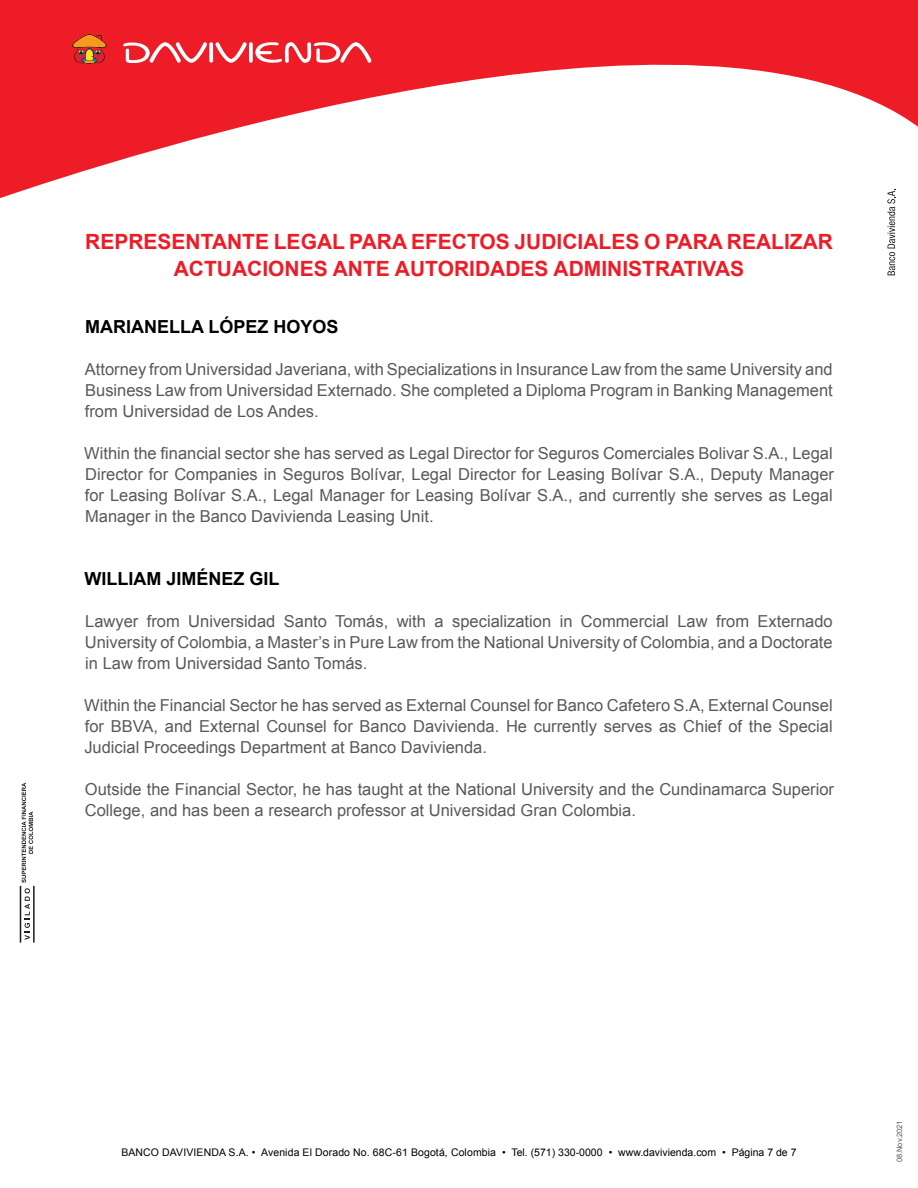
<style>
.page{position:relative;width:918px;height:1188px;background:#fff}
.page>*{position:absolute;margin:0;border:0;box-sizing:border-box;transform-origin:0 0}
.t1{font:700 21px/27px "Arial";color:#ed1c27;text-align:center}
.t2{font:700 18px "Arial";color:#000}
.t3{font:16.5px/21px "Arial";color:#58595b;text-align:justify}
.t4{font:10.5px "Arial";letter-spacing:.01em;color:#000}
.t5{font:7.5px "Arial";color:#58595b}
</style>
<div class="page">
<svg style="left:0;top:0;width:918px;height:198px;fill:#ed1c27"></svg>
<svg style="left:122px;top:41px;width:250px;height:23px"></svg>
<svg style="left:70px;top:34px;width:39px;height:31px"></svg>
<svg style="left:20px;top:783px;width:15px;height:160px"></svg>
<svg style="left:887px;top:189px;width:8px;height:86px"></svg>
<p class="t1" style="left:85px;top:229px;width:749px">REPRESENTANTE LEGAL PARA EFECTOS JUDICIALES O PARA REALIZAR<br>ACTUACIONES ANTE AUTORIDADES ADMINISTRATIVAS</p>
<p class="t2" style="left:85px;top:315px;width:255px">MARIANELLA LÓPEZ HOYOS</p>
<p class="t3" style="left:85px;top:359px;width:749px">Attorney from Universidad Javeriana, with Specializations in Insurance Law from the same University and Business Law from Universidad Externado. She completed a Diploma Program in Banking Management from Universidad de Los Andes.</p>
<p class="t3" style="left:84px;top:443px;width:751px">Within the financial sector she has served as Legal Director for Seguros Comerciales Bolivar S.A., Legal Director for Companies in Seguros Bolívar, Legal Director for Leasing Bolívar S.A., Deputy Manager for Leasing Bolívar S.A., Legal Manager for Leasing Bolívar S.A., and currently she serves as Legal Manager in the Banco Davivienda Leasing Unit.</p>
<p class="t2" style="left:85px;top:567px;width:197px">WILLIAM JIMÉNEZ GIL</p>
<p class="t3" style="left:85px;top:611px;width:750px">Lawyer from Universidad Santo Tomás, with a specialization in Commercial Law from Externado University of Colombia, a Master’s in Pure Law from the National University of Colombia, and a Doctorate in Law from Universidad Santo Tomás.</p>
<p class="t3" style="left:84px;top:695px;width:750px">Within the Financial Sector he has served as External Counsel for Banco Cafetero S.A, External Counsel for BBVA, and External Counsel for Banco Davivienda. He currently serves as Chief of the Special Judicial Proceedings Department at Banco Davivienda.</p>
<p class="t3" style="left:85px;top:779px;width:751px">Outside the Financial Sector, he has taught at the National University and the Cundinamarca Superior<br>College, and has been a research professor at Universidad Gran Colombia.</p>
<p class="t4" style="left:121px;top:1145px;width:677px">BANCO DAVIVIENDA S.A. • Avenida El Dorado No. 68C-61 Bogotá, Colombia • Tel. (571) 330-0000 • www.davivienda.com • Página 7 de 7</p>
<p class="t5" style="left:895px;top:1162px;width:43px;rotate:-90deg">08.Nov.2021</p>
</div>
